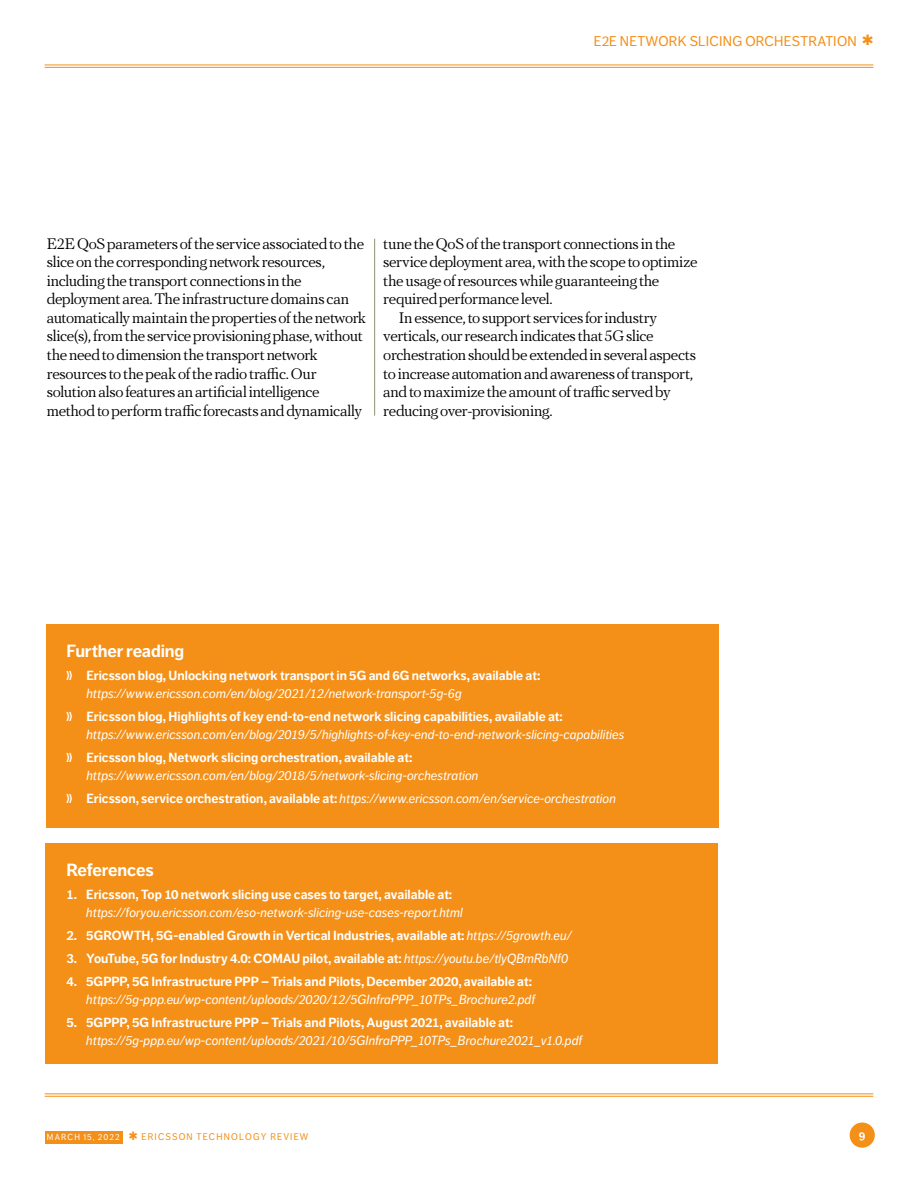
<style>
.page{position:relative;width:918px;height:1191px;background:#fff}
.page>*{position:absolute;margin:0;border:0;box-sizing:border-box;transform-origin:0 0}
.t1{font:700 17.5px "Dagny OT";letter-spacing:-.01em;color:#fff}
.t2{font:15.75px/18.6px "PF Regal Text Pro Regular A";letter-spacing:-.015em;color:#000}
.t3{font:14px "Dagny OT";letter-spacing:.015em;color:#f48f17}
.t4{font:italic 13.12px/18px "Dagny OT";color:#fff}
.t5{font:700 13.12px/18px "Dagny OT";color:#fff}
.t6{font:700 11.9px "Dagny OT";color:#fff;scale:.96 1}
.t7{font:9.62px "Dagny OT";letter-spacing:.12em;color:#f48f17;scale:.96 1}
.s1{font-family:"dubbelgasoga";font-weight:400}
.s2{font-weight:400;font-style:italic}
.s3{font-family:"dubbelgasoga";font-style:normal}
.s4{font-weight:700;font-style:normal}
.s5{font-size:8.75px;color:#fff}
</style>
<div class="page">
<hr style="left:374px;top:239px;width:1px;height:176px;background:#8f8e76">
<div style="left:46px;top:843px;width:672px;height:220px;background:#f48f17"></div>
<div style="left:46px;top:624px;width:672px;height:203px;background:#f48f17"></div>
<div style="left:45px;top:1130px;width:77px;height:13px;background:#f48f17"></div>
<div style="left:849px;top:1122px;width:26px;height:25px;background:#f48f17;border-radius:50%"></div>
<hr style="left:45px;top:64px;width:828px;height:1px;background:#f48f17">
<hr style="left:45px;top:67px;width:828px;height:1px;background:#f48f17">
<hr style="left:45px;top:1093px;width:828px;height:1px;background:#f48f17">
<hr style="left:45px;top:1095px;width:828px;height:1px;background:#f48f17">
<p class="t3" style="left:594px;top:33px;width:281px">E2E NETWORK SLICING ORCHESTRATION ✱</p>
<p class="t2" style="left:47px;top:234px;width:320px">E2E QoS parameters of the service associated to the slice on the corresponding network resources, including the transport connections in the deployment area. The infrastructure domains can automatically maintain the properties of the network slice(s), from the service provisioning phase, without the need to dimension the transport network resources to the peak of the radio traffic. Our solution also features an artificial intelligence method to perform traffic forecasts and dynamically</p>
<p class="t2" style="left:383px;top:234px;width:293px">tune the QoS of the transport connections in the</p>
<p class="t2" style="left:383px;top:253px;width:316px">service deployment area, with the scope to optimize</p>
<p class="t2" style="left:383px;top:271px;width:277px">the usage of resources while guaranteeing the</p>
<p class="t2" style="left:383px;top:290px;width:171px">required performance level.</p>
<p class="t2" style="left:399px;top:308px;width:260px">In essence, to support services for industry</p>
<p class="t2" style="left:383px;top:327px;width:272px">verticals, our research indicates that 5G slice</p>
<p class="t2" style="left:383px;top:345px;width:314px">orchestration should be extended in several aspects</p>
<p class="t2" style="left:383px;top:364px;width:311px">to increase automation and awareness of transport,</p>
<p class="t2" style="left:383px;top:383px;width:289px">and to maximize the amount of traffic served by</p>
<p class="t2" style="left:383px;top:401px;width:171px">reducing over-provisioning.</p>
<p class="t1" style="left:67px;top:640px;width:119px">Further reading</p>
<p class="t5" style="left:86px;top:666px;width:455px;text-indent:-20px"><span class="s1">❭</span> Ericsson blog, Unlocking network transport in 5G and 6G networks, available at: <span class="s2">https://www.ericsson.com/en/blog/2021/12/network-transport-5g-6g</span></p>
<p class="t4" style="left:86px;top:707px;width:539px;text-indent:-20px"><span class="s3">❭</span> <span class="s4">Ericsson blog, Highlights of key end-to-end network slicing capabilities, available at: </span>https://www.ericsson.com/en/blog/2019/5/highlights-of-key-end-to-end-network-slicing-capabilities</p>
<p class="t4" style="left:86px;top:748px;width:393px;text-indent:-20px"><span class="s3">❭</span> <span class="s4">Ericsson blog, Network slicing orchestration, available at: </span>https://www.ericsson.com/en/blog/2018/5/network-slicing-orchestration</p>
<p class="t4" style="left:67px;top:789px;width:551px"><span class="s3">❭</span> <span class="s4">Ericsson, service orchestration, available at:</span> https://www.ericsson.com/en/service-orchestration</p>
<p class="t1" style="left:66px;top:859px;width:89px">References</p>
<p class="t5" style="left:66px;top:885px;width:387px">1. Ericsson, Top 10 network slicing use cases to target, available at:</p>
<p class="t4" style="left:86px;top:903px;width:378px">https://foryou.ericsson.com/eso-network-slicing-use-cases-report.html</p>
<p class="t5" style="left:66px;top:926px;width:507px">2. 5GROWTH, 5G-enabled Growth in Vertical Industries, available at: <span class="s2">https://5growth.eu/</span></p>
<p class="t5" style="left:66px;top:949px;width:503px">3. YouTube, 5G for Industry 4.0: COMAU pilot, available at: <span class="s2">https://youtu.be/tlyQBmRbNf0</span></p>
<p class="t5" style="left:66px;top:972px;width:467px">4. 5GPPP, 5G Infrastructure PPP – Trials and Pilots, December 2020, available at:</p>
<p class="t4" style="left:86px;top:990px;width:450px">https://5g-ppp.eu/wp-content/uploads/2020/12/5GInfraPPP_10TPs_Brochure2.pdf</p>
<p class="t5" style="left:66px;top:1013px;width:448px">5. 5GPPP, 5G Infrastructure PPP – Trials and Pilots, August 2021, available at:</p>
<p class="t4" style="left:86px;top:1031px;width:498px">https://5g-ppp.eu/wp-content/uploads/2021/10/5GInfraPPP_10TPs_Brochure2021_v1.0.pdf</p>
<p class="t7" style="left:47px;top:1131px;width:274px"><span class="s5">MARCH 15, 2022</span> ✱ ERICSSON TECHNOLOGY REVIEW</p>
<p class="t6" style="left:858px;top:1127px;width:8px">9</p>
</div>
